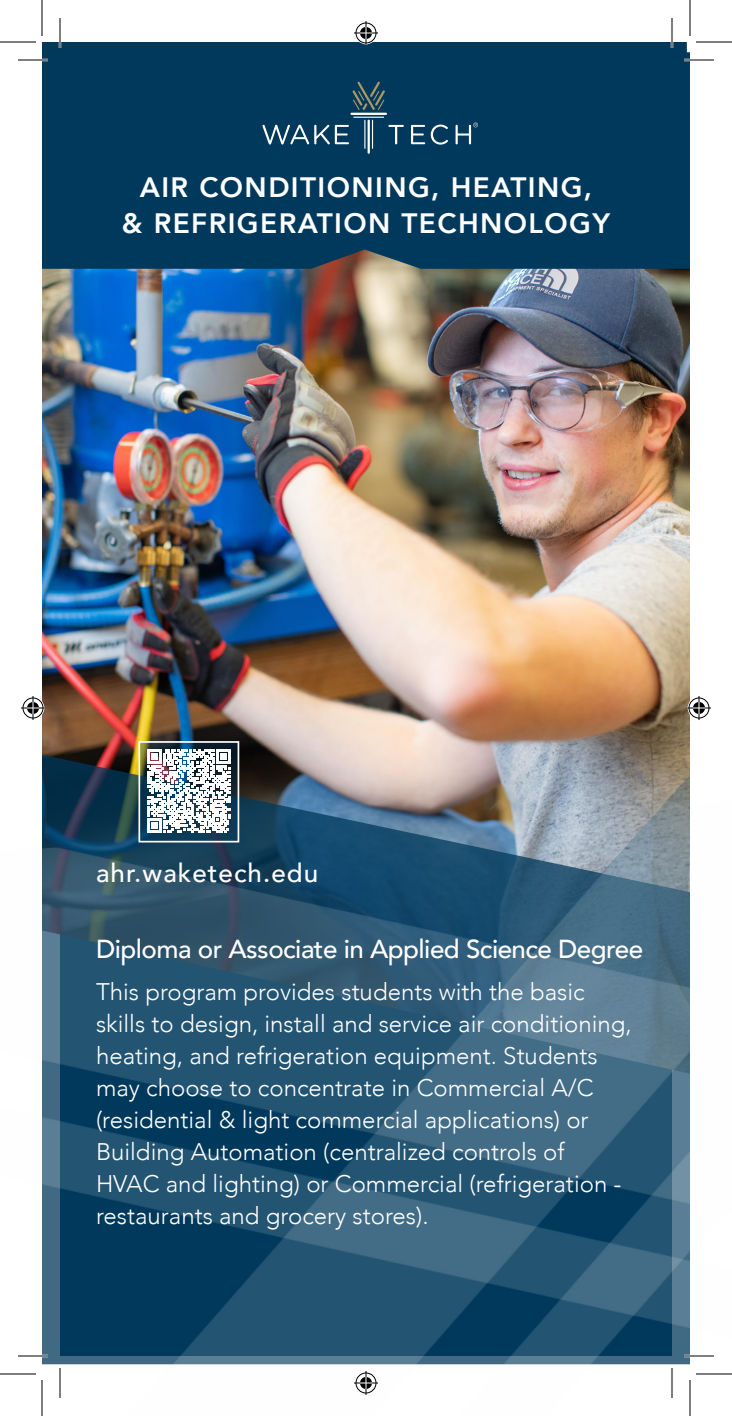
<style>
.page{position:relative;width:732px;height:1416px;background:#fff}
.page>*{position:absolute;margin:0;border:0;box-sizing:border-box;transform-origin:0 0}
.t1{font:800 28px/36px "Avenir";letter-spacing:.05em;color:#fff;text-align:center}
.t2{font:500 26px "Avenir";letter-spacing:-.02em;color:#fff}
.t3{font:500 26px "Avenir";letter-spacing:.04em;color:#fff}
.t4{font:300 24px/32px "Avenir";color:#fff}
</style>
<div class="page">
<img style="left:42px;top:269px;width:648px;height:482px">
<div style="left:42px;top:42px;width:648px;height:227px;background:#00395c"></div>
<svg style="left:262px;top:125px;width:87px;height:19px"></svg>
<svg style="left:388px;top:125px;width:16px;height:19px"></svg>
<svg style="left:411px;top:125px;width:14px;height:19px"></svg>
<svg style="left:431px;top:125px;width:17px;height:20px"></svg>
<svg style="left:352px;top:82px;width:33px;height:28px"></svg>
<hr style="left:350px;top:113px;width:37px;height:2px;background:#fff">
<hr style="left:353px;top:117px;width:31px;height:1px;background:#fff">
<hr style="left:368px;top:120px;width:2px;height:34px;background:#fff">
<svg style="left:372px;top:120px;width:1px;height:29px"></svg>
<svg style="left:364px;top:120px;width:1px;height:29px"></svg>
<svg style="left:456px;top:123px;width:22px;height:21px"></svg>
<svg style="left:42px;top:751px;width:648px;height:22px"></svg>
<img style="left:42px;top:773px;width:648px;height:592px">
<svg style="left:601px;top:771px;width:89px;height:121px"></svg>
<svg style="left:141px;top:744px;width:95px;height:95px"></svg>
<svg style="left:147px;top:749px;width:84px;height:84px"></svg>
<div style="left:138px;top:741px;width:101px;height:101px;border:2px solid #fff"></div>
<hr style="left:18px;top:59px;width:30px;height:2px;background:#fff">
<hr style="left:684px;top:59px;width:30px;height:2px;background:#fff">
<hr style="left:18px;top:1355px;width:30px;height:2px;background:#fff">
<hr style="left:684px;top:1355px;width:30px;height:2px;background:#fff">
<hr style="left:59px;top:18px;width:2px;height:30px;background:#fff">
<hr style="left:671px;top:18px;width:2px;height:30px;background:#fff">
<hr style="left:18px;top:60px;width:30px;height:1px;background:#000">
<hr style="left:684px;top:60px;width:30px;height:1px;background:#000">
<hr style="left:18px;top:1356px;width:30px;height:1px;background:#000">
<hr style="left:684px;top:1356px;width:30px;height:1px;background:#000">
<hr style="left:60px;top:18px;width:1px;height:30px;background:#000">
<hr style="left:60px;top:1368px;width:1px;height:30px;background:#000">
<hr style="left:672px;top:18px;width:1px;height:30px;background:#000">
<hr style="left:672px;top:1368px;width:1px;height:30px;background:#000">
<hr style="left:0;top:42px;width:36px;height:1px;background:#000">
<hr style="left:696px;top:42px;width:36px;height:1px;background:#000">
<hr style="left:0;top:1374px;width:36px;height:1px;background:#000">
<hr style="left:696px;top:1374px;width:36px;height:1px;background:#000">
<hr style="left:42px;top:0;width:1px;height:36px;background:#000">
<hr style="left:42px;top:1380px;width:1px;height:36px;background:#000">
<hr style="left:690px;top:0;width:1px;height:36px;background:#000">
<hr style="left:690px;top:1380px;width:1px;height:36px;background:#000">
<svg style="left:354px;top:21px;width:24px;height:24px"></svg>
<svg style="left:354px;top:1371px;width:24px;height:24px"></svg>
<svg style="left:21px;top:696px;width:24px;height:24px"></svg>
<svg style="left:687px;top:696px;width:24px;height:24px"></svg>
<h1 class="t1" style="left:122px;top:169px;width:490px">AIR CONDITIONING, HEATING,<br>&amp; REFRIGERATION TECHNOLOGY</h1>
<p class="t3" style="left:96px;top:851px;width:224px">ahr.waketech.edu</p>
<h2 class="t2" style="left:96px;top:926px;width:549px">Diploma or Associate in Applied Science Degree</h2>
<p class="t4" style="left:96px;top:975px;width:537px">This program provides students with the basic skills to design, install and service air conditioning, heating, and refrigeration equipment. Students may choose to concentrate in Commercial A/C (residential &amp; light commercial applications) or Building Automation (centralized controls of HVAC and lighting) or Commercial (refrigeration - restaurants and grocery stores).</p>
</div>
